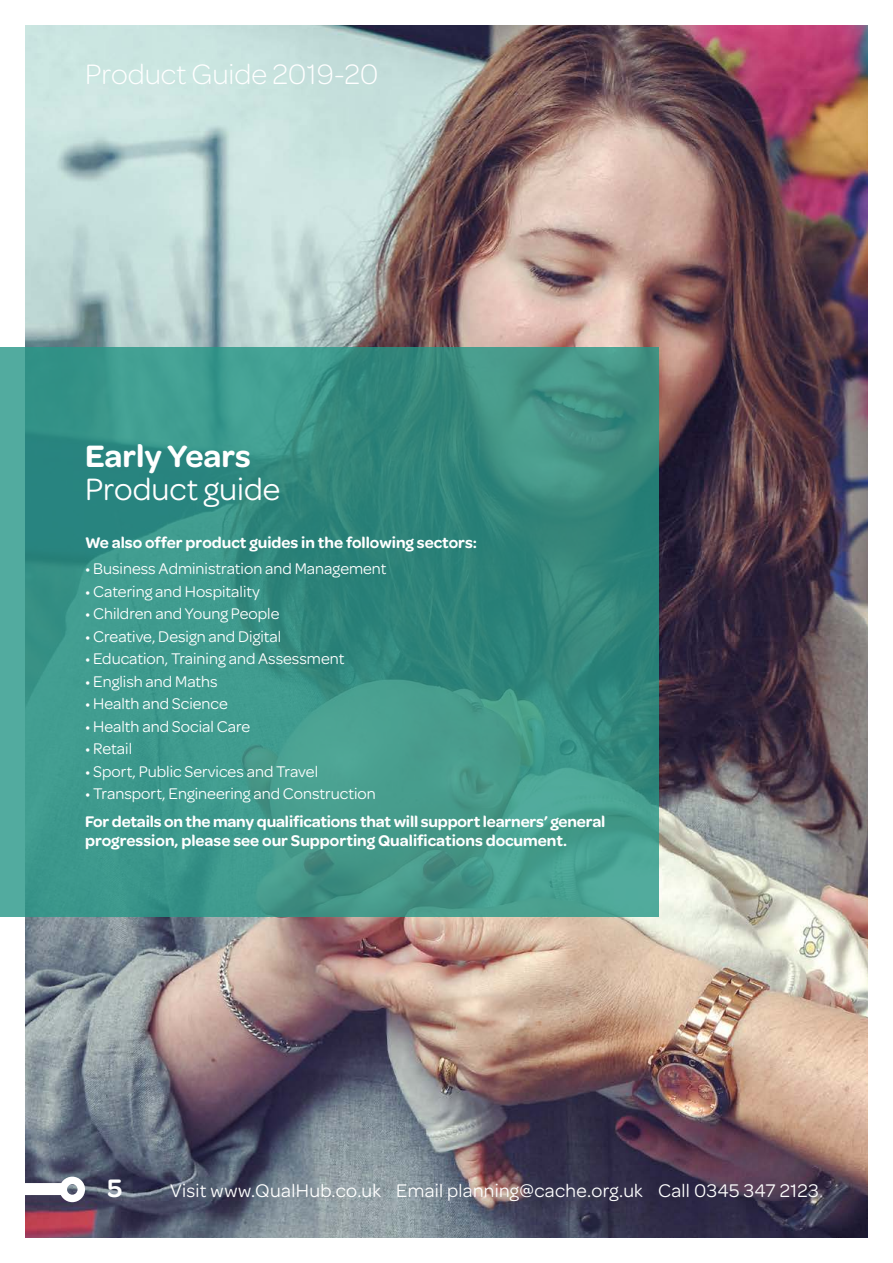
<style>
.page{position:relative;width:893px;height:1263px;background:#fff}
.page>*{position:absolute;margin:0;border:0;box-sizing:border-box;transform-origin:0 0}
.t1{font:33px "Omnes Pro";color:#fff}
.t2{font:600 33px "Omnes Pro";color:#fff}
.t3{font:300 30px "Omnes Pro";color:#fff}
.t4{font:600 27px "Omnes Pro";color:#fff}
.t5{font:19.5px "Omnes Pro";letter-spacing:.015em;color:#fff}
.t6{font:16.5px "Omnes Pro";color:#fff}
.t7{font:600 16.5px/19.2px "Omnes Pro";color:#fff}
</style>
<div class="page">
<img style="left:26px;top:26px;width:841px;height:1211px">
<svg style="left:0;top:347px;width:659px;height:569px;background:#3b9386"></svg>
<div style="left:0;top:1183px;width:65px;height:12px;background:#fff"></div>
<svg style="left:60px;top:1177px;width:25px;height:25px"></svg>
<h2 class="t3" style="left:85px;top:54px;width:295px">Product Guide 2019-20</h2>
<h1 class="t2" style="left:85px;top:432px;width:167px">Early Years</h1>
<h1 class="t1" style="left:85px;top:466px;width:197px">Product guide</h1>
<p class="t7" style="left:85px;top:532px;width:394px">We also offer product guides in the following sectors:</p>
<p class="t6" style="left:85px;top:558px;width:303px">• Business Administration and Management</p>
<p class="t6" style="left:85px;top:580px;width:176px">• Catering and Hospitality</p>
<p class="t6" style="left:85px;top:603px;width:196px">• Children and Young People</p>
<p class="t6" style="left:85px;top:625px;width:198px">• Creative, Design and Digital</p>
<p class="t6" style="left:85px;top:648px;width:261px">• Education, Training and Assessment</p>
<p class="t6" style="left:85px;top:670px;width:134px">• English and Maths</p>
<p class="t6" style="left:85px;top:693px;width:144px">• Health and Science</p>
<p class="t6" style="left:85px;top:715px;width:167px">• Health and Social Care</p>
<p class="t6" style="left:85px;top:738px;width:49px">• Retail</p>
<p class="t6" style="left:85px;top:760px;width:235px">• Sport, Public Services and Travel</p>
<p class="t6" style="left:85px;top:783px;width:292px">• Transport, Engineering and Construction</p>
<p class="t7" style="left:85px;top:811px;width:522px">For details on the many qualifications that will support learners’ general progression, please see our Supporting Qualifications document.</p>
<h3 class="t4" style="left:107px;top:1169px;width:16px">5</h3>
<p class="t5" style="left:170px;top:1177px;width:650px">Visit www.QualHub.co.uk Email planning@cache.org.uk Call 0345 347 2123</p>
</div>
